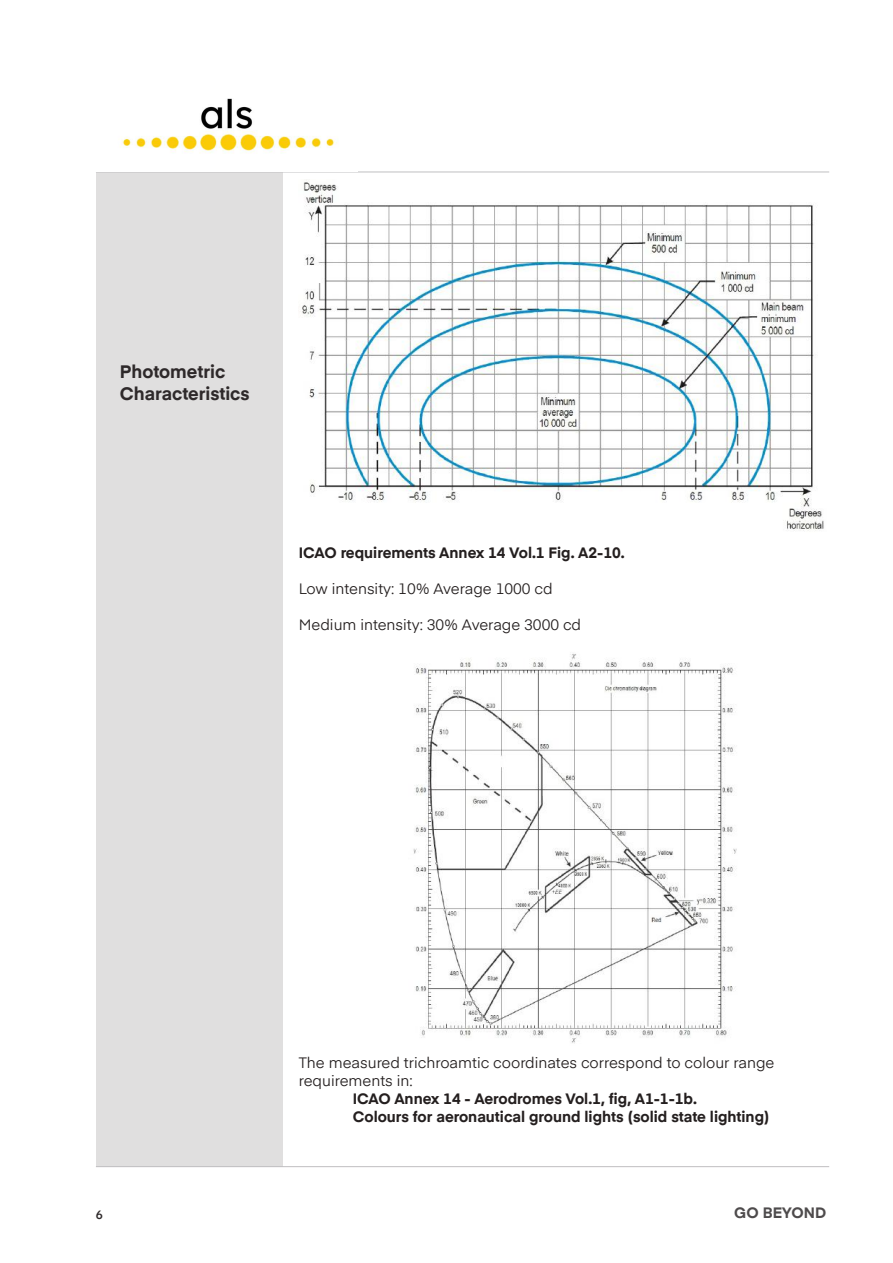
<style>
.page{position:relative;width:893px;height:1263px;background:#fff}
.page>*{position:absolute;margin:0;border:0;box-sizing:border-box;transform-origin:0 0}
.t1{font:700 18px/21.6px "Eina 01";color:#2e292a}
.t2{font:15px/18px "Eina 01";color:#241f1f}
.t3{font:700 15px/18px "Eina 01";color:#241f1f}
.t4{font:700 15px "Eina 02";color:#4e4b4c}
.t5{font:600 12px "Eina 01";color:#2e292a}
</style>
<div class="page">
<div style="left:96px;top:172px;width:186px;height:995px;background:#e0dfdf"></div>
<hr style="left:96px;top:1166px;width:733px;height:1px;background:#c0bfc1">
<hr style="left:96px;top:172px;width:733px;height:1px;background:#c0bfc1">
<img style="left:300px;top:180px;width:524px;height:351px">
<img style="left:413px;top:653px;width:324px;height:391px">
<img style="left:122px;top:98px;width:215px;height:55px">
<p class="t1" style="left:120px;top:360px;width:131px">Photometric<br>Characteristics</p>
<p class="t3" style="left:299px;top:543px;width:327px">ICAO requirements Annex 14 Vol.1 Fig. A2-10.</p>
<p class="t2" style="left:299px;top:579px;width:255px">Low intensity: 10% Average 1000 cd</p>
<p class="t2" style="left:299px;top:615px;width:284px">Medium intensity: 30% Average 3000 cd</p>
<p class="t2" style="left:299px;top:1052px;width:477px">The measured trichroamtic coordinates correspond to colour range requirements in:</p>
<p class="t3" style="left:353px;top:1089px;width:418px">ICAO Annex 14 - Aerodromes Vol.1, fig, A1-1-1b.<br>Colours for aeronautical ground lights (solid state lighting)</p>
<p class="t5" style="left:96px;top:1205px;width:8px">6</p>
<p class="t4" style="left:734px;top:1202px;width:93px">GO BEYOND</p>
</div>
